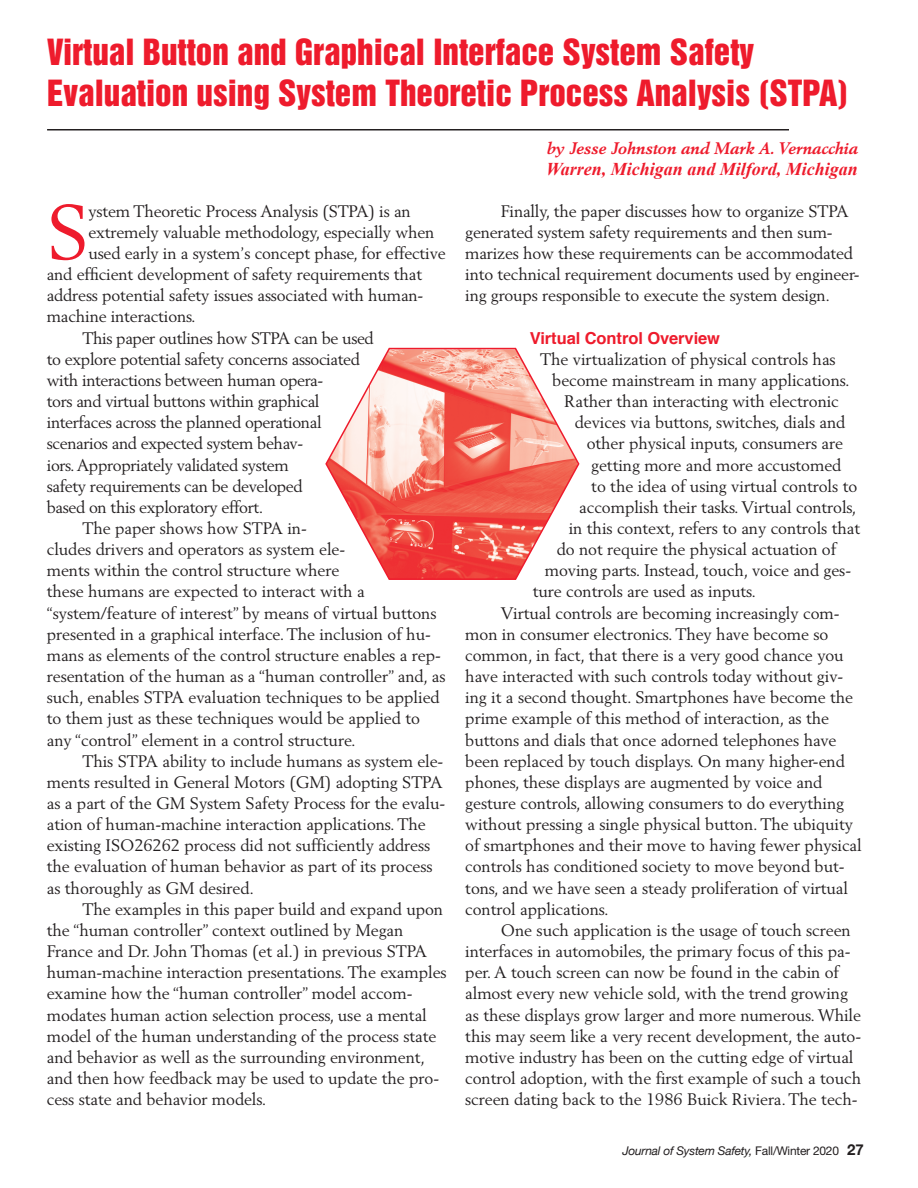
<style>
.page{position:relative;width:918px;height:1188px;background:#fff}
.page>*{position:absolute;margin:0;border:0;box-sizing:border-box;transform-origin:0 0}
.t1{font:76.2px "Berling";color:#ee1b2c}
.t2{font:33px/40.5px "Helvetica Inserat";color:#ee1b2c}
.t3{font:italic 700 18px "Times New Roman";color:#ee1b2c}
.t4{font:16.5px/21.1px "Berling";letter-spacing:-.005em;color:#231f20}
.t5{font:16.5px "Berling";letter-spacing:-.025em;color:#231f20}
.t6{font:italic 700 16.5px "Berling";color:#ee1b2c}
.t7{font:700 16.5px "Helvetica";letter-spacing:-.005em;color:#ee1b2c}
.t8{font:italic 12px "Helvetica Neue";letter-spacing:-.02em;color:#231f20}
.s1{font-style:normal}
.s2{font-weight:700;font-style:normal;font-size:15px}
</style>
<div class="page">
<hr style="left:47px;top:129px;width:742px;height:1px;background:#231f20">
<svg style="left:325px;top:347px;width:255px;height:233px"></svg>
<h2 class="t2" style="left:47px;top:33px;width:803px">Virtual Button and Graphical Interface System Safety<br>Evaluation using System Theoretic Process Analysis (STPA)</h2>
<p class="t6" style="left:547px;top:138px;width:313px">by Jesse Johnston and Mark A. Vernacchia</p>
<p class="t3" style="left:546px;top:157px;width:313px">Warren, Michigan and Milford, Michigan</p>
<p class="t4" style="left:465px;top:200px;width:396px;text-indent:36px">Finally, the paper discusses how to organize STPA generated system safety requirements and then sum&shy;marizes how these requirements can be accommodated into technical requirement documents used by engineer&shy;ing groups responsible to execute the system design.</p>
<p class="t7" style="left:530px;top:325px;width:192px">Virtual Control Overview</p>
<p class="t4" style="left:540px;top:348px;width:297px">The virtualization of physical controls has</p>
<p class="t4" style="left:552px;top:369px;width:299px">become mainstream in many applications.</p>
<p class="t4" style="left:564px;top:391px;width:276px">Rather than interacting with electronic</p>
<p class="t4" style="left:575px;top:412px;width:272px">devices via buttons, switches, dials and</p>
<p class="t4" style="left:587px;top:433px;width:258px">other physical inputs, consumers are</p>
<p class="t4" style="left:591px;top:454px;width:252px">getting more and more accustomed</p>
<p class="t4" style="left:591px;top:475px;width:267px">to the idea of using virtual controls to</p>
<p class="t4" style="left:579px;top:496px;width:279px">accomplish their tasks. Virtual controls,</p>
<p class="t4" style="left:569px;top:517px;width:293px">in this context, refers to any controls that</p>
<p class="t4" style="left:557px;top:539px;width:281px">do not require the physical actuation of</p>
<p class="t4" style="left:545px;top:560px;width:308px">moving parts. Instead, touch, voice and ges-</p>
<p class="t4" style="left:533px;top:581px;width:225px">ture controls are used as inputs.</p>
<p class="t4" style="left:501px;top:602px;width:340px">Virtual controls are becoming increasingly com-</p>
<p class="t4" style="left:465px;top:623px;width:364px">mon in consumer electronics. They have become so</p>
<p class="t4" style="left:465px;top:644px;width:380px">common, in fact, that there is a very good chance you</p>
<p class="t4" style="left:465px;top:666px;width:380px">have interacted with such controls today without giv-</p>
<p class="t4" style="left:465px;top:687px;width:389px">ing it a second thought. Smartphones have become the</p>
<p class="t4" style="left:465px;top:708px;width:365px">prime example of this method of interaction, as the</p>
<p class="t4" style="left:465px;top:729px;width:373px">buttons and dials that once adorned telephones have</p>
<p class="t4" style="left:465px;top:750px;width:381px">been replaced by touch displays. On many higher-end</p>
<p class="t4" style="left:465px;top:771px;width:359px">phones, these displays are augmented by voice and</p>
<p class="t4" style="left:465px;top:792px;width:380px">gesture controls, allowing consumers to do everything</p>
<p class="t4" style="left:465px;top:814px;width:389px">without pressing a single physical button. The ubiquity</p>
<p class="t4" style="left:465px;top:835px;width:398px">of smartphones and their move to having fewer physical</p>
<p class="t4" style="left:465px;top:856px;width:381px">controls has conditioned society to move beyond but-</p>
<p class="t4" style="left:465px;top:877px;width:384px">tons, and we have seen a steady proliferation of virtual</p>
<p class="t4" style="left:465px;top:898px;width:145px">control applications.</p>
<p class="t4" style="left:501px;top:919px;width:351px">One such application is the usage of touch screen</p>
<p class="t4" style="left:465px;top:941px;width:387px">interfaces in automobiles, the primary focus of this pa-</p>
<p class="t4" style="left:465px;top:962px;width:375px">per. A touch screen can now be found in the cabin of</p>
<p class="t4" style="left:465px;top:983px;width:384px">almost every new vehicle sold, with the trend growing</p>
<p class="t4" style="left:465px;top:1004px;width:397px">as these displays grow larger and more numerous. While</p>
<p class="t4" style="left:465px;top:1025px;width:397px">this may seem like a very recent development, the auto-</p>
<p class="t4" style="left:465px;top:1046px;width:390px">motive industry has been on the cutting edge of virtual</p>
<p class="t4" style="left:465px;top:1067px;width:397px">control adoption, with the first example of such a touch</p>
<p class="t4" style="left:465px;top:1089px;width:394px">screen dating back to the 1986 Buick Riviera. The tech-</p>
<p class="t8" style="left:622px;top:1142px;width:243px">Journal of System Safety, <span class="s1">Fall/Winter 2020</span> <span class="s2">27</span></p>
<h1 class="t1" style="left:47px;top:186px;width:44px">S</h1>
<p class="t4" style="left:88px;top:200px;width:324px">ystem Theoretic Process Analysis (STPA) is an</p>
<p class="t4" style="left:88px;top:221px;width:347px">extremely valuable methodology, especially when</p>
<p class="t4" style="left:88px;top:242px;width:359px">used early in a system’s concept phase, for effective</p>
<p class="t4" style="left:47px;top:264px;width:377px">and efficient development of safety requirements that</p>
<p class="t4" style="left:47px;top:285px;width:378px">address potential safety issues associated with human-</p>
<p class="t4" style="left:47px;top:306px;width:150px">machine interactions.</p>
<p class="t5" style="left:82px;top:328px;width:293px">This paper outlines how STPA can be used</p>
<p class="t5" style="left:47px;top:349px;width:315px">to explore potential safety concerns associated</p>
<p class="t5" style="left:47px;top:370px;width:278px">with interactions between human opera-</p>
<p class="t5" style="left:47px;top:391px;width:274px">tors and virtual buttons within graphical</p>
<p class="t5" style="left:47px;top:412px;width:276px">interfaces across the planned operational</p>
<p class="t5" style="left:47px;top:434px;width:258px">scenarios and expected system behav-</p>
<p class="t5" style="left:47px;top:455px;width:244px">iors. Appropriately validated system</p>
<p class="t5" style="left:47px;top:476px;width:257px">safety requirements can be developed</p>
<p class="t5" style="left:47px;top:497px;width:218px">based on this exploratory effort.</p>
<p class="t4" style="left:82px;top:517px;width:226px">The paper shows how STPA in-</p>
<p class="t4" style="left:47px;top:539px;width:300px">cludes drivers and operators as system ele-</p>
<p class="t4" style="left:47px;top:560px;width:294px">ments within the control structure where</p>
<p class="t4" style="left:47px;top:581px;width:319px">these humans are expected to interact with a</p>
<p class="t4" style="left:47px;top:602px;width:391px">“system/feature of interest” by means of virtual buttons</p>
<p class="t4" style="left:47px;top:623px;width:386px">presented in a graphical interface. The inclusion of hu-</p>
<p class="t4" style="left:47px;top:644px;width:396px">mans as elements of the control structure enables a rep-</p>
<p class="t4" style="left:47px;top:666px;width:400px">resentation of the human as a “human controller” and, as</p>
<p class="t4" style="left:47px;top:687px;width:394px">such, enables STPA evaluation techniques to be applied</p>
<p class="t4" style="left:47px;top:708px;width:375px">to them just as these techniques would be applied to</p>
<p class="t4" style="left:47px;top:729px;width:310px">any “control” element in a control structure.</p>
<p class="t4" style="left:82px;top:750px;width:363px">This STPA ability to include humans as system ele-</p>
<p class="t4" style="left:47px;top:771px;width:397px">ments resulted in General Motors (GM) adopting STPA</p>
<p class="t4" style="left:47px;top:792px;width:400px">as a part of the GM System Safety Process for the evalu-</p>
<p class="t4" style="left:47px;top:814px;width:380px">ation of human-machine interaction applications. The</p>
<p class="t4" style="left:47px;top:835px;width:385px">existing ISO26262 process did not sufficiently address</p>
<p class="t4" style="left:47px;top:856px;width:387px">the evaluation of human behavior as part of its process</p>
<p class="t4" style="left:47px;top:877px;width:209px">as thoroughly as GM desired.</p>
<p class="t4" style="left:82px;top:898px;width:362px">The examples in this paper build and expand upon</p>
<p class="t4" style="left:47px;top:919px;width:358px">the “human controller” context outlined by Megan</p>
<p class="t4" style="left:47px;top:941px;width:382px">France and Dr. John Thomas (et al.) in previous STPA</p>
<p class="t4" style="left:47px;top:962px;width:401px">human-machine interaction presentations. The examples</p>
<p class="t4" style="left:47px;top:983px;width:367px">examine how the “human controller” model accom-</p>
<p class="t4" style="left:47px;top:1004px;width:382px">modates human action selection process, use a mental</p>
<p class="t4" style="left:47px;top:1025px;width:391px">model of the human understanding of the process state</p>
<p class="t4" style="left:47px;top:1046px;width:380px">and behavior as well as the surrounding environment,</p>
<p class="t4" style="left:47px;top:1067px;width:394px">and then how feedback may be used to update the pro-</p>
<p class="t4" style="left:47px;top:1089px;width:221px">cess state and behavior models.</p>
</div>
